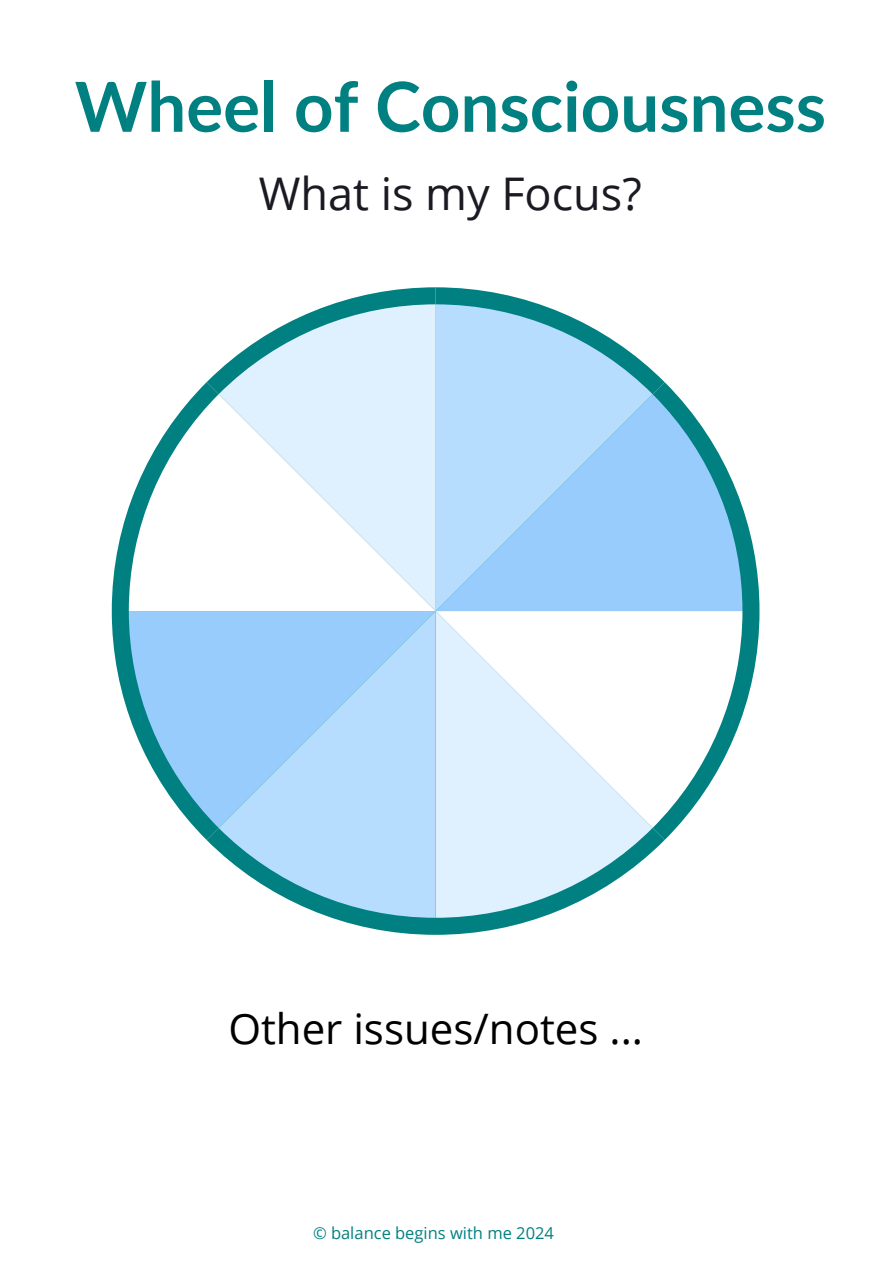
<style>
.page{position:relative;width:894px;height:1264px;background:#fff}
.page>*{position:absolute;margin:0;border:0;box-sizing:border-box;transform-origin:0 0}
.t1{font:700 69px "Lato";color:#008080}
.t2{font:45px "Open Sans";color:#1b1922}
.t3{font:42px "Open Sans";color:#000}
.t4{font:16.5px "Open Sans";color:#008080}
</style>
<div class="page">
<svg style="left:435px;top:287px;width:229px;height:95px"></svg>
<svg style="left:652px;top:382px;width:107px;height:458px"></svg>
<svg style="left:206px;top:828px;width:458px;height:106px"></svg>
<svg style="left:112px;top:383px;width:107px;height:457px"></svg>
<svg style="left:206px;top:287px;width:229px;height:107px"></svg>
<svg style="left:435px;top:304px;width:217px;height:90px;fill:#b6dcfe"></svg>
<svg style="left:435px;top:394px;width:307px;height:217px;background:#a1d0f8"></svg>
<svg style="left:652px;top:611px;width:90px;height:217px"></svg>
<svg style="left:435px;top:611px;width:217px;height:306px;fill:#dff0fe"></svg>
<svg style="left:219px;top:828px;width:216px;height:89px;fill:#b6dcfe"></svg>
<svg style="left:129px;top:611px;width:306px;height:217px;background:#a0d0f7"></svg>
<svg style="left:129px;top:394px;width:90px;height:217px"></svg>
<svg style="left:219px;top:304px;width:216px;height:307px;fill:#dff0fe"></svg>
<h1 class="t1" style="left:75px;top:64px;width:752px">Wheel of Consciousness</h1>
<p class="t2" style="left:259px;top:161px;width:384px">What is my Focus?</p>
<h2 class="t3" style="left:228px;top:998px;width:416px">Other issues/notes ...</h2>
<h2 class="t4" style="left:313px;top:1221px;width:242px">© balance begins with me 2024</h2>
</div>
